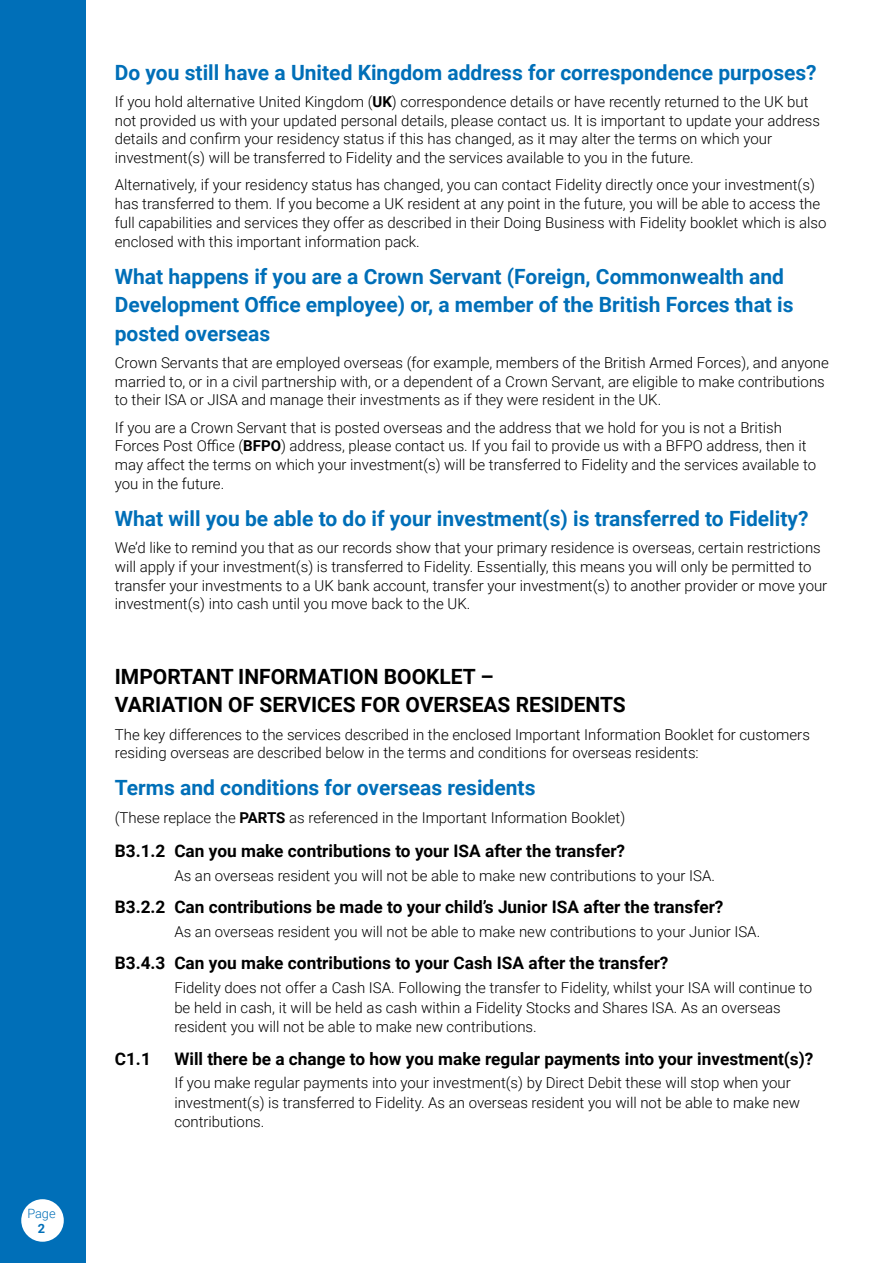
<style>
.page{position:relative;width:893px;height:1263px;background:#fff}
.page>*{position:absolute;margin:0;border:0;box-sizing:border-box;transform-origin:0 0}
.t1{font:700 21px/28.5px "Roboto";color:#006fb8}
.t2{font:700 21px/28.5px "Roboto";color:#000}
.t3{font:700 17.25px "Roboto";color:#000}
.t4{font:300 15px/18.8px "Roboto";color:#000}
.t5{font:300 12.75px/15.3px "Roboto";color:#006fb8;text-align:center}
.s1{font-weight:700}
</style>
<div class="page">
<div style="left:0;top:0;width:85px;height:1263px;background:#006fb8"></div>
<div style="left:21px;top:1199px;width:43px;height:43px;background:#fff;border-radius:50%"></div>
<p class="t5" style="left:27px;top:1205px;width:30px">Page<br><span class="s1">2</span></p>
<p class="t1" style="left:115px;top:57px;width:703px">Do you still have a United Kingdom address for correspondence purposes?</p>
<p class="t4" style="left:115px;top:92px;width:707px">If you hold alternative United Kingdom (<span class="s1">UK</span>) correspondence details or have recently returned to the UK but not provided us with your updated personal details, please contact us. It is important to update your address details and confirm your residency status if this has changed, as it may alter the terms on which your investment(s) will be transferred to Fidelity and the services available to you in the future.</p>
<p class="t4" style="left:115px;top:175px;width:713px">Alternatively, if your residency status has changed, you can contact Fidelity directly once your investment(s) has transferred to them. If you become a UK resident at any point in the future, you will be able to access the full capabilities and services they offer as described in their Doing Business with Fidelity booklet which is also enclosed with this important information pack.</p>
<p class="t1" style="left:115px;top:261px;width:680px">What happens if you are a Crown Servant (Foreign, Commonwealth and<br>Development Office employee) or, a member of the British Forces that is posted overseas</p>
<p class="t4" style="left:115px;top:353px;width:715px">Crown Servants that are employed overseas (for example, members of the British Armed Forces), and anyone married to, or in a civil partnership with, or a dependent of a Crown Servant, are eligible to make contributions to their ISA or JISA and manage their investments as if they were resident in the UK.</p>
<p class="t4" style="left:115px;top:417px;width:703px">If you are a Crown Servant that is posted overseas and the address that we hold for you is not a British Forces Post Office (<span class="s1">BFPO</span>) address, please contact us. If you fail to provide us with a BFPO address, then it may affect the terms on which your investment(s) will be transferred to Fidelity and the services available to you in the future.</p>
<p class="t1" style="left:115px;top:503px;width:695px">What will you be able to do if your investment(s) is transferred to Fidelity?</p>
<p class="t4" style="left:115px;top:538px;width:714px">We’d like to remind you that as our records show that your primary residence is overseas, certain restrictions will apply if your investment(s) is transferred to Fidelity. Essentially, this means you will only be permitted to transfer your investments to a UK bank account, transfer your investment(s) to another provider or move your investment(s) into cash until you move back to the UK.</p>
<p class="t2" style="left:115px;top:661px;width:512px">IMPORTANT INFORMATION BOOKLET –<br>VARIATION OF SERVICES FOR OVERSEAS RESIDENTS</p>
<p class="t4" style="left:115px;top:724px;width:697px">The key differences to the services described in the enclosed Important Information Booklet for customers residing overseas are described below in the terms and conditions for overseas residents:</p>
<p class="t1" style="left:115px;top:773px;width:422px">Terms and conditions for overseas residents</p>
<p class="t4" style="left:115px;top:807px;width:512px">(These replace the <span class="s1">PARTS</span> as referenced in the Important Information Booklet)</p>
<p class="t3" style="left:115px;top:839px;width:512px">B3.1.2 Can you make contributions to your ISA after the transfer?</p>
<p class="t4" style="left:174px;top:866px;width:542px">As an overseas resident you will not be able to make new contributions to your ISA.</p>
<p class="t3" style="left:115px;top:895px;width:610px">B3.2.2 Can contributions be made to your child’s Junior ISA after the transfer?</p>
<p class="t4" style="left:174px;top:922px;width:587px">As an overseas resident you will not be able to make new contributions to your Junior ISA.</p>
<p class="t3" style="left:115px;top:951px;width:555px">B3.4.3 Can you make contributions to your Cash ISA after the transfer?</p>
<p class="t4" style="left:174px;top:977px;width:639px;line-height:19.5px">Fidelity does not offer a Cash ISA. Following the transfer to Fidelity, whilst your ISA will continue to be held in cash, it will be held as cash within a Fidelity Stocks and Shares ISA. As an overseas resident you will not be able to make new contributions.</p>
<p class="t3" style="left:115px;top:1046px;width:38px">C1.1</p>
<p class="t3" style="left:174px;top:1046px;width:641px">Will there be a change to how you make regular payments into your investment(s)?</p>
<p class="t4" style="left:174px;top:1073px;width:627px;line-height:19.5px">If you make regular payments into your investment(s) by Direct Debit these will stop when your investment(s) is transferred to Fidelity. As an overseas resident you will not be able to make new contributions.</p>
</div>
